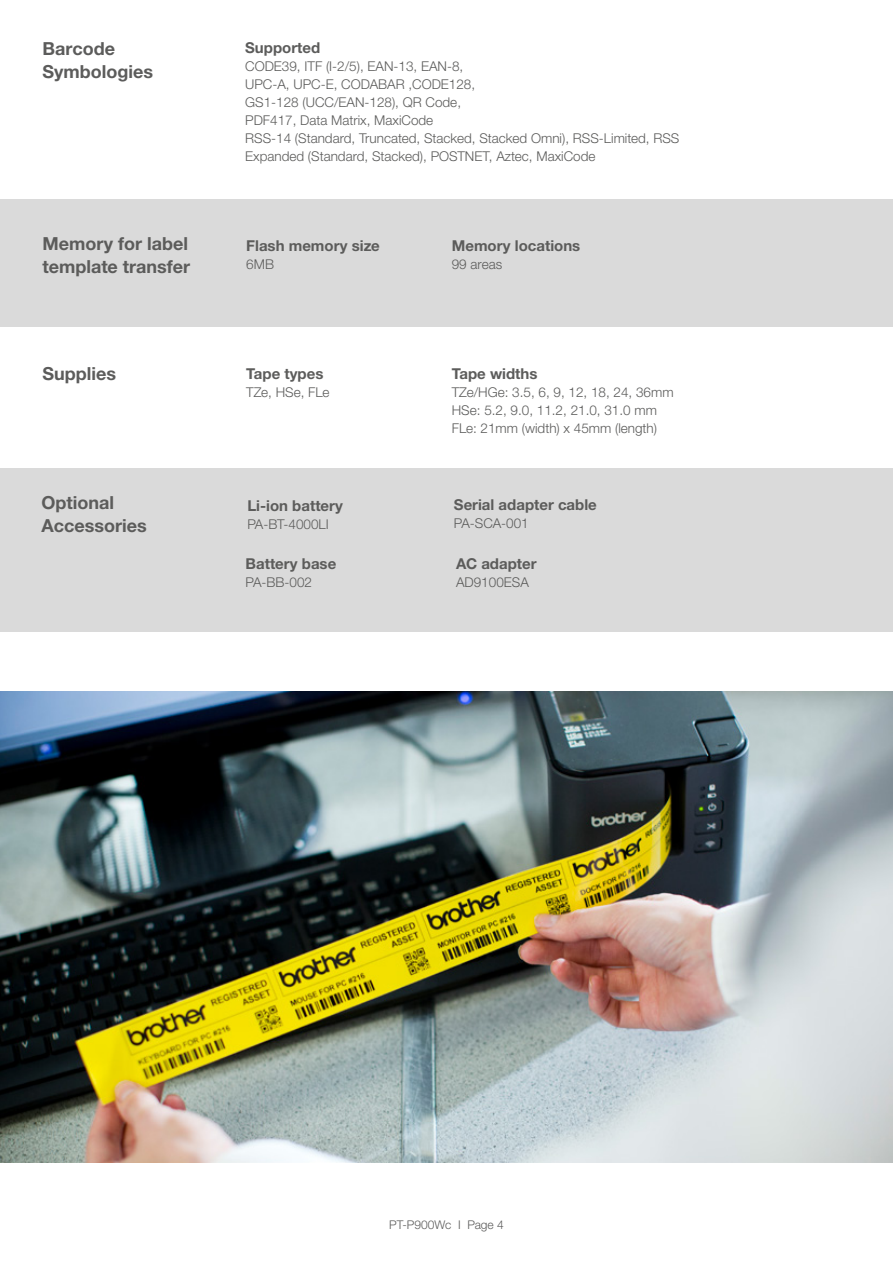
<style>
.page{position:relative;width:893px;height:1263px;background:#fff}
.page>*{position:absolute;margin:0;border:0;box-sizing:border-box;transform-origin:0 0}
.t1{font:700 18px/22.5px "Helvetica Neue LTW1 G";color:#5c5c5b}
.t2{font:700 15px "Helvetica Neue LTW1 G";color:#5c5c5b}
.t3{font:300 13.5px/18px "Helvetica Neue LTW1 G";color:#5c5c5b}
.t4{font:300 12px "Helvetica Neue LTW1 G";color:#5c5c5b}
</style>
<div class="page">
<div style="left:0;top:200px;width:893px;height:127px;background:#dadada"></div>
<img style="left:0;top:692px;width:893px;height:470px">
<div style="left:0;top:468px;width:893px;height:163px;background:#dadada"></div>
<h1 class="t1" style="left:43px;top:38px;width:112px">Barcode<br>Symbologies</h1>
<p class="t2" style="left:245px;top:39px;width:76px">Supported</p>
<p class="t3" style="left:245px;top:57px;width:436px">CODE39, ITF (I-2/5), EAN-13, EAN-8,<br>UPC-A, UPC-E, CODABAR ,CODE128,<br>GS1-128 (UCC/EAN-128), QR Code,<br>PDF417, Data Matrix, MaxiCode<br>RSS-14 (Standard, Truncated, Stacked, Stacked Omni), RSS-Limited, RSS Expanded (Standard, Stacked), POSTNET, Aztec, MaxiCode</p>
<h1 class="t1" style="left:43px;top:232px;width:149px">Memory for label template transfer</h1>
<p class="t2" style="left:246px;top:237px;width:135px">Flash memory size</p>
<p class="t3" style="left:246px;top:255px;width:29px">6MB</p>
<p class="t2" style="left:452px;top:236px;width:130px">Memory locations</p>
<p class="t3" style="left:452px;top:255px;width:52px">99 areas</p>
<h1 class="t1" style="left:43px;top:362px;width:75px">Supplies</h1>
<p class="t2" style="left:246px;top:364px;width:79px">Tape types</p>
<p class="t3" style="left:246px;top:383px;width:85px">TZe, HSe, FLe</p>
<p class="t2" style="left:452px;top:364px;width:87px">Tape widths</p>
<p class="t3" style="left:452px;top:383px;width:223px">TZe/HGe: 3.5, 6, 9, 12, 18, 24, 36mm<br>HSe: 5.2, 9.0, 11.2, 21.0, 31.0 mm<br>FLe: 21mm (width) x 45mm (length)</p>
<h1 class="t1" style="left:41px;top:492px;width:107px">Optional<br>Accessories</h1>
<p class="t2" style="left:247px;top:496px;width:97px">Li-ion battery</p>
<p class="t3" style="left:247px;top:515px;width:83px">PA-BT-4000LI</p>
<p class="t2" style="left:246px;top:554px;width:92px">Battery base</p>
<p class="t3" style="left:246px;top:573px;width:68px">PA-BB-002</p>
<p class="t2" style="left:454px;top:496px;width:144px">Serial adapter cable</p>
<p class="t3" style="left:454px;top:514px;width:76px">PA-SCA-001</p>
<p class="t2" style="left:456px;top:554px;width:82px">AC adapter</p>
<p class="t3" style="left:456px;top:573px;width:74px">AD9100ESA</p>
<p class="t4" style="left:389px;top:1217px;width:116px">PT-P900Wc I Page 4</p>
</div>
